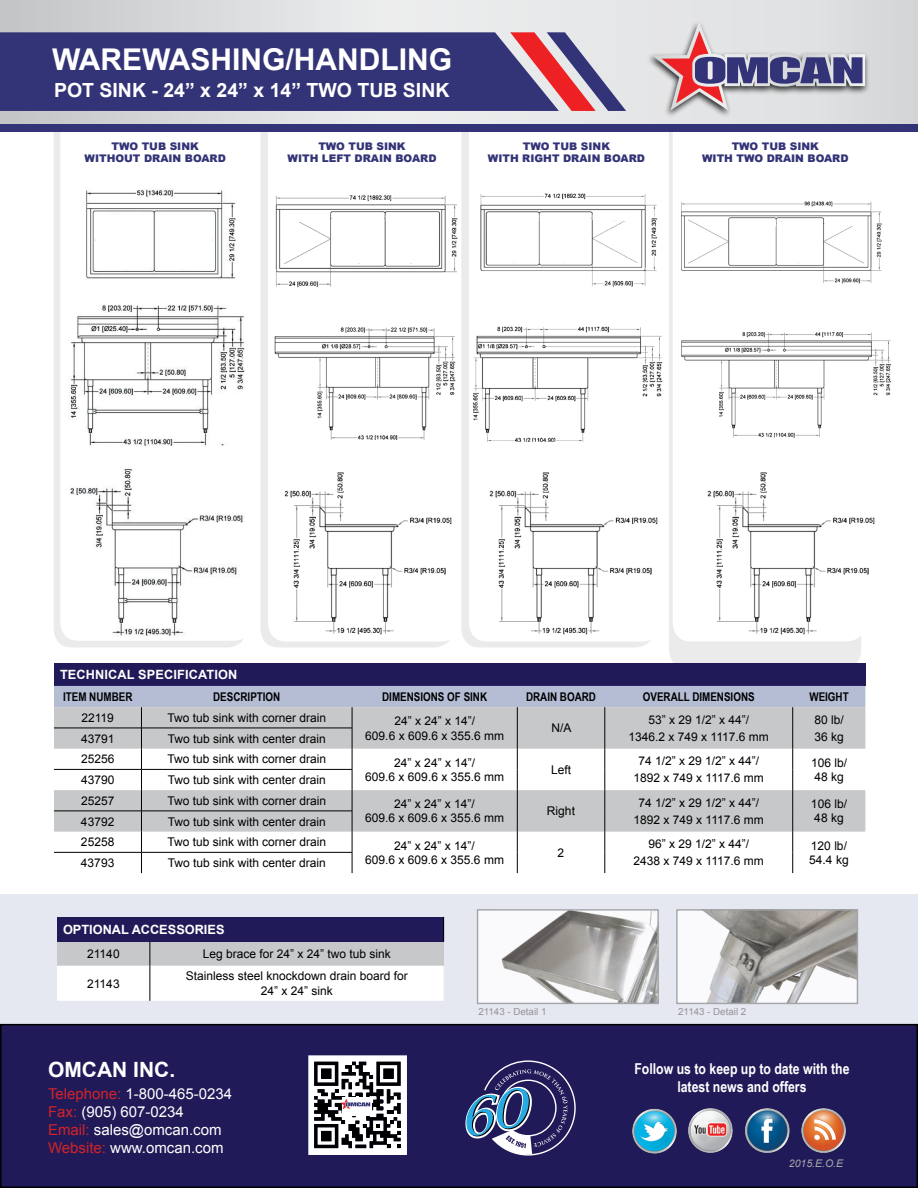
<style>
.page{position:relative;width:918px;height:1188px;background:#fff}
.page>*{position:absolute;margin:0;border:0;box-sizing:border-box;transform-origin:0 0}
.t1{font:700 30px "Arial";color:#fff}
.t2{font:700 21px "Arial";color:#fff}
.t3{font:700 19.5px "Arial";color:#fff}
.t4{font:15px/18px "Arial";color:#fff}
.t5{font:700 15px/18px "Arial Narrow";color:#fff;text-align:center}
.t6{font:700 12.75px "Arial";letter-spacing:.01em;color:#fff}
.t7{font:12px/14.4px "Arial";color:#000;text-align:center}
.t8{font:700 12px "Arial Narrow";color:#000}
.t9{font:900 10.5px/11.2px "Arial";color:#337;text-align:center}
.t10{font:italic 10.5px "Arial";color:#a7a9ac}
.t11{font:9.75px "Arial";color:#939598}
.s1{color:#d2232a}
</style>
<div class="page">
<div style="left:0;top:894px;width:918px;height:140px;background:#e6e8f1"></div>
<svg style="left:57px;top:917px;width:387px;height:84px"></svg>
<img style="left:678px;top:911px;width:178px;height:91px">
<div style="left:676px;top:909px;width:182px;height:95px;border:1px solid #939598"></div>
<div style="left:478px;top:910px;width:180px;height:93px;background:#fff"></div>
<img style="left:501px;top:911px;width:156px;height:91px">
<div style="left:477px;top:909px;width:182px;height:95px;border:1px solid #939598"></div>
<div style="left:54px;top:93px;width:192px;height:554px;background:#ebebec;border-radius:18px"></div>
<div style="left:669px;top:114px;width:192px;height:554px;background:#ebebec;border-radius:18px"></div>
<div style="left:461px;top:93px;width:193px;height:554px;background:#ebebec;border-radius:18px"></div>
<div style="left:261px;top:93px;width:192px;height:554px;background:#ebebec;border-radius:18px"></div>
<div style="left:60px;top:87px;width:193px;height:554px;background:#fff;border-radius:18px"></div>
<div style="left:673px;top:87px;width:192px;height:554px;background:#fff;border-radius:18px"></div>
<div style="left:469px;top:87px;width:192px;height:554px;background:#fff;border-radius:18px"></div>
<div style="left:268px;top:87px;width:192px;height:554px;background:#fff;border-radius:18px"></div>
<div style="left:54px;top:663px;width:811px;height:23px;background:#201a58"></div>
<svg style="left:54px;top:686px;width:811px;height:187px"></svg>
<div style="left:1px;top:1025px;width:916px;height:162px;background:#201a58"></div>
<div style="left:0;top:1024px;width:918px;height:164px;border:2px solid #000"></div>
<img style="left:632px;top:1108px;width:214px;height:46px">
<svg style="left:465px;top:1060px;width:111px;height:96px"></svg>
<svg style="left:308px;top:1055px;width:98px;height:100px"></svg>
<svg style="left:0;top:0;width:918px;height:124px"></svg>
<div style="left:0;top:32px;width:510px;height:79px;background:#337"></div>
<svg style="left:510px;top:32px;width:116px;height:79px"></svg>
<div style="left:0;top:124px;width:918px;height:7px;background:#337"></div>
<div style="left:646px;top:20px;width:224px;height:99px;background:#000;opacity:.8"></div>
<svg style="left:652px;top:22px;width:213px;height:88px"></svg>
<img style="left:86px;top:190px;width:150px;height:89px">
<img style="left:70px;top:305px;width:175px;height:141px">
<img style="left:70px;top:468px;width:173px;height:168px">
<img style="left:681px;top:201px;width:201px;height:83px">
<img style="left:681px;top:332px;width:211px;height:106px">
<img style="left:284px;top:472px;width:168px;height:163px">
<img style="left:489px;top:472px;width:169px;height:163px">
<img style="left:707px;top:472px;width:168px;height:163px">
<img style="left:275px;top:195px;width:183px;height:92px">
<img style="left:274px;top:327px;width:182px;height:113px">
<img style="left:480px;top:193px;width:178px;height:94px">
<img style="left:473px;top:326px;width:190px;height:116px">
<svg style="left:96px;top:214px;width:117px;height:55px"></svg>
<svg style="left:332px;top:214px;width:107px;height:50px"></svg>
<div style="left:283px;top:213px;width:47px;height:9px;background:#fff"></div>
<svg style="left:488px;top:213px;width:150px;height:50px"></svg>
<svg style="left:730px;top:218px;width:135px;height:46px"></svg>
<h1 class="t1" style="left:52px;top:39px;width:401px">WAREWASHING/HANDLING</h1>
<h3 class="t3" style="left:54px;top:77px;width:397px">POT SINK - 24” x 24” x 14” TWO TUB SINK</h3>
<p class="t9" style="left:85px;top:141px;width:143px">TWO TUB SINK<br>WITHOUT DRAIN BOARD</p>
<p class="t9" style="left:702px;top:141px;width:148px">TWO TUB SINK<br>WITH TWO DRAIN BOARD</p>
<p class="t9" style="left:288px;top:141px;width:150px">TWO TUB SINK<br>WITH LEFT DRAIN BOARD</p>
<p class="t9" style="left:488px;top:141px;width:159px">TWO TUB SINK<br>WITH RIGHT DRAIN BOARD</p>
<p class="t6" style="left:60px;top:666px;width:179px">TECHNICAL SPECIFICATION</p>
<p class="t8" style="left:63px;top:688px;width:71px">ITEM NUMBER</p>
<p class="t8" style="left:213px;top:688px;width:69px">DESCRIPTION</p>
<p class="t8" style="left:382px;top:688px;width:106px">DIMENSIONS OF SINK</p>
<p class="t8" style="left:526px;top:688px;width:71px">DRAIN BOARD</p>
<p class="t8" style="left:643px;top:688px;width:113px">OVERALL DIMENSIONS</p>
<p class="t8" style="left:809px;top:688px;width:41px">WEIGHT</p>
<p class="t7" style="left:82px;top:711px;width:34px">22119</p>
<p class="t7" style="left:167px;top:711px;width:160px">Two tub sink with corner drain</p>
<p class="t7" style="left:365px;top:714px;width:140px">24” x 24” x 14”/<br>609.6 x 609.6 x 355.6 mm</p>
<p class="t7" style="left:551px;top:721px;width:22px">N/A</p>
<p class="t7" style="left:629px;top:711px;width:142px;line-height:17.4px">53” x 29 1/2” x 44”/<br>1346.2 x 749 x 1117.6 mm</p>
<p class="t7" style="left:814px;top:712px;width:31px">80 lb/</p>
<p class="t7" style="left:81px;top:731px;width:35px">43791</p>
<p class="t7" style="left:168px;top:731px;width:160px">Two tub sink with center drain</p>
<p class="t7" style="left:814px;top:730px;width:31px">36 kg</p>
<p class="t7" style="left:81px;top:752px;width:35px">25256</p>
<p class="t7" style="left:167px;top:752px;width:160px">Two tub sink with corner drain</p>
<p class="t7" style="left:365px;top:755px;width:140px">24” x 24” x 14”/<br>609.6 x 609.6 x 355.6 mm</p>
<p class="t7" style="left:551px;top:762px;width:22px">Left</p>
<p class="t7" style="left:634px;top:752px;width:132px;line-height:17.4px">74 1/2” x 29 1/2” x 44”/<br>1892 x 749 x 1117.6 mm</p>
<p class="t7" style="left:811px;top:755px;width:38px">106 lb/</p>
<p class="t7" style="left:81px;top:773px;width:35px">43790</p>
<p class="t7" style="left:168px;top:773px;width:160px">Two tub sink with center drain</p>
<p class="t7" style="left:814px;top:770px;width:31px">48 kg</p>
<p class="t7" style="left:81px;top:794px;width:35px">25257</p>
<p class="t7" style="left:167px;top:794px;width:160px">Two tub sink with corner drain</p>
<p class="t7" style="left:365px;top:797px;width:140px">24” x 24” x 14”/<br>609.6 x 609.6 x 355.6 mm</p>
<p class="t7" style="left:547px;top:804px;width:30px">Right</p>
<p class="t7" style="left:634px;top:794px;width:132px;line-height:17.4px">74 1/2” x 29 1/2” x 44”/<br>1892 x 749 x 1117.6 mm</p>
<p class="t7" style="left:811px;top:797px;width:38px">106 lb/</p>
<p class="t7" style="left:81px;top:814px;width:35px">43792</p>
<p class="t7" style="left:168px;top:814px;width:160px">Two tub sink with center drain</p>
<p class="t7" style="left:814px;top:811px;width:31px">48 kg</p>
<p class="t7" style="left:81px;top:835px;width:35px">25258</p>
<p class="t7" style="left:167px;top:835px;width:160px">Two tub sink with corner drain</p>
<p class="t7" style="left:365px;top:838px;width:140px">24” x 24” x 14”/<br>609.6 x 609.6 x 355.6 mm</p>
<p class="t7" style="left:558px;top:845px;width:8px">2</p>
<p class="t7" style="left:634px;top:835px;width:132px;line-height:17.4px">96” x 29 1/2” x 44”/<br>2438 x 749 x 1117.6 mm</p>
<p class="t7" style="left:811px;top:838px;width:38px">120 lb/</p>
<p class="t7" style="left:81px;top:856px;width:35px">43793</p>
<p class="t7" style="left:168px;top:856px;width:160px">Two tub sink with center drain</p>
<p class="t7" style="left:809px;top:853px;width:41px">54.4 kg</p>
<p class="t6" style="left:63px;top:921px;width:163px">OPTIONAL ACCESSORIES</p>
<p class="t7" style="left:87px;top:947px;width:34px">21140</p>
<p class="t7" style="left:203px;top:947px;width:190px">Leg brace for 24” x 24” two tub sink</p>
<p class="t7" style="left:87px;top:976px;width:34px">21143</p>
<p class="t7" style="left:186px;top:969px;width:224px">Stainless steel knockdown drain board for<br>24” x 24” sink</p>
<p class="t11" style="left:478px;top:1005px;width:70px">21143 - Detail 1</p>
<p class="t11" style="left:678px;top:1005px;width:70px">21143 - Detail 2</p>
<h2 class="t2" style="left:48px;top:1042px;width:129px">OMCAN INC.</h2>
<p class="t4" style="left:48px;top:1085px;width:186px"><span class="s1">Telephone:</span> 1-800-465-0234<br><span class="s1">Fax:</span> (905) 607-0234<br><span class="s1">Email:</span> sales@omcan.com<br><span class="s1">Website:</span> www.omcan.com</p>
<h2 class="t2" style="left:48px;top:1056px;width:129px">OMCAN INC.</h2>
<p class="t5" style="left:634px;top:1059px;width:217px">Follow us to keep up to date with the latest news and offers</p>
<p class="t10" style="left:789px;top:1157px;width:56px">2015.E.O.E</p>
</div>
